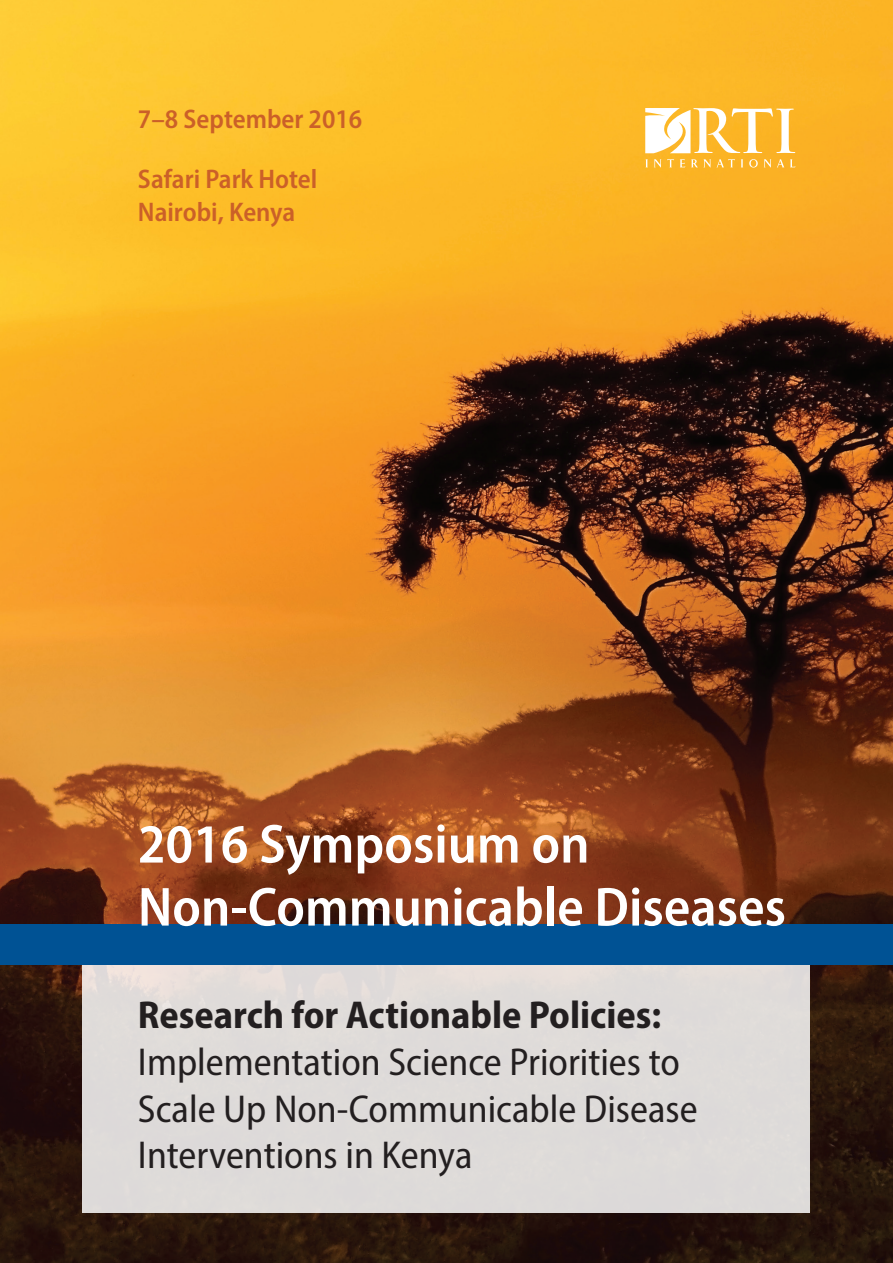
<style>
.page{position:relative;width:893px;height:1263px;background:#fff}
.page>*{position:absolute;margin:0;border:0;box-sizing:border-box;transform-origin:0 0}
.t1{font:600 semi-condensed 55.5px/63px "Myriad Pro";color:#fff}
.t2{font:semi-condensed 39px/46.8px "Myriad Pro";color:#231f20}
.t3{font:600 semi-condensed 27px "Myriad Pro";color:#cb6028}
.s1{font-weight:700}
</style>
<div class="page">
<img style="left:0;top:0;width:893px;height:1263px">
<div style="left:83px;top:958px;width:727px;height:254px;background:#dedbd9"></div>
<div style="left:0;top:924px;width:893px;height:41px;background:#005294"></div>
<svg style="left:645px;top:159px;width:3px;height:8px"></svg>
<svg style="left:654px;top:159px;width:7px;height:9px"></svg>
<svg style="left:667px;top:159px;width:7px;height:8px"></svg>
<svg style="left:680px;top:159px;width:5px;height:8px"></svg>
<svg style="left:691px;top:159px;width:44px;height:9px"></svg>
<svg style="left:741px;top:159px;width:2px;height:8px"></svg>
<svg style="left:749px;top:159px;width:9px;height:9px"></svg>
<svg style="left:764px;top:159px;width:7px;height:9px"></svg>
<svg style="left:777px;top:159px;width:7px;height:8px"></svg>
<svg style="left:790px;top:159px;width:6px;height:8px"></svg>
<svg style="left:645px;top:108px;width:150px;height:45px"></svg>
<p class="t3" style="left:138px;top:102px;width:226px">7–8 September 2016</p>
<p class="t3" style="left:138px;top:162px;width:181px">Safari Park Hotel</p>
<p class="t3" style="left:138px;top:195px;width:159px">Nairobi, Kenya</p>
<p class="t1" style="left:138px;top:811px;width:650px">2016 Symposium on<br>Non-Communicable Diseases</p>
<p class="t2" style="left:138px;top:991px;width:543px"><span class="s1">Research for Actionable Policies:<br></span>Implementation Science Priorities to</p>
<p class="t2" style="left:138px;top:1084px;width:561px">Scale Up Non-Communicable Disease<br>Interventions in Kenya</p>
</div>
